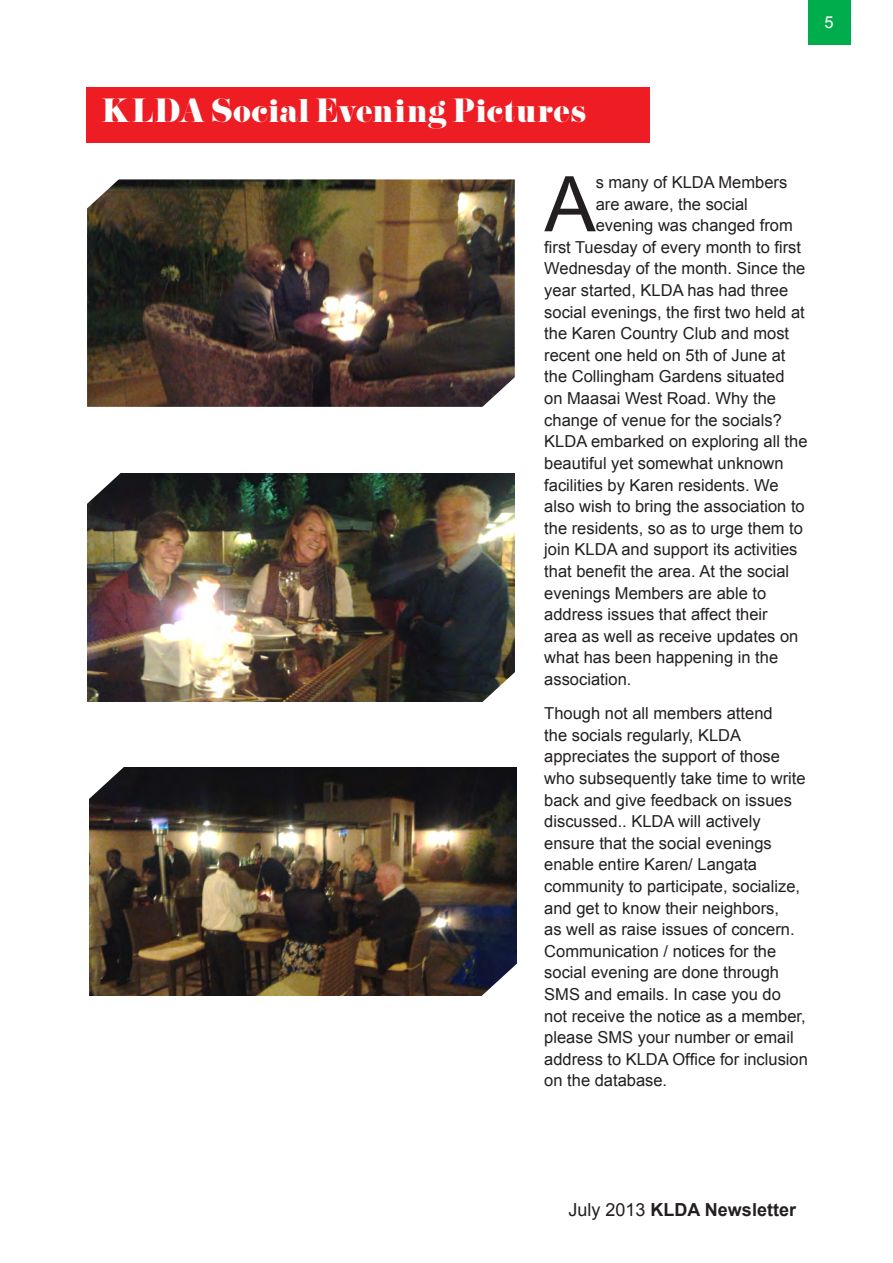
<style>
.page{position:relative;width:893px;height:1263px;background:#fff}
.page>*{position:absolute;margin:0;border:0;box-sizing:border-box;transform-origin:0 0}
.t1{font:76.8px "Arial";color:#231f20}
.Title___Circle_1{font:30px "Pistilli";color:#fff}
.t2{font:700 18px "Arial";color:#231f20}
.t3{font:16.5px/21.6px "Arial";color:#231f20}
.t4{font:16.5px "Arial";color:#fff}
.s1{font-weight:400}
</style>
<div class="page">
<div style="left:808px;top:0;width:42px;height:45px;background:#00ad4c"></div>
<div style="left:86px;top:87px;width:564px;height:55px;background:#ee1d23"></div>
<img style="left:87px;top:179px;width:428px;height:228px">
<svg style="left:87px;top:179px;width:35px;height:31px"></svg>
<svg style="left:479px;top:375px;width:36px;height:32px"></svg>
<img style="left:89px;top:768px;width:428px;height:227px">
<svg style="left:89px;top:767px;width:35px;height:34px"></svg>
<svg style="left:481px;top:962px;width:36px;height:34px"></svg>
<img style="left:87px;top:474px;width:428px;height:227px">
<svg style="left:87px;top:473px;width:35px;height:33px"></svg>
<svg style="left:479px;top:670px;width:36px;height:32px"></svg>
<p class="t4" style="left:825px;top:12px;width:11px">5</p>
<p class="Title___Circle_1" style="left:102px;top:92px;width:486px">KLDA Social Evening Pictures</p>
<p class="t1" style="left:544px;top:154px;width:53px">A</p>
<p class="t3" style="left:596px;top:172px;width:193px">s many of KLDA Members</p>
<p class="t3" style="left:596px;top:193px;width:154px">are aware, the social</p>
<p class="t3" style="left:596px;top:215px;width:199px">evening was changed from</p>
<p class="t3" style="left:544px;top:236px;width:258px">first Tuesday of every month to first</p>
<p class="t3" style="left:544px;top:258px;width:263px">Wednesday of the month. Since the</p>
<p class="t3" style="left:544px;top:280px;width:245px">year started, KLDA has had three</p>
<p class="t3" style="left:544px;top:301px;width:262px">social evenings, the first two held at</p>
<p class="t3" style="left:544px;top:323px;width:246px">the Karen Country Club and most</p>
<p class="t3" style="left:544px;top:344px;width:243px">recent one held on 5th of June at</p>
<p class="t3" style="left:544px;top:366px;width:242px">the Collingham Gardens situated</p>
<p class="t3" style="left:544px;top:388px;width:233px">on Maasai West Road. Why the</p>
<p class="t3" style="left:544px;top:409px;width:239px">change of venue for the socials?</p>
<p class="t3" style="left:544px;top:431px;width:265px">KLDA embarked on exploring all the</p>
<p class="t3" style="left:544px;top:452px;width:241px">beautiful yet somewhat unknown</p>
<p class="t3" style="left:544px;top:474px;width:236px">facilities by Karen residents. We</p>
<p class="t3" style="left:544px;top:496px;width:262px">also wish to bring the association to</p>
<p class="t3" style="left:544px;top:517px;width:260px">the residents, so as to urge them to</p>
<p class="t3" style="left:544px;top:539px;width:255px">join KLDA and support its activities</p>
<p class="t3" style="left:544px;top:560px;width:246px">that benefit the area. At the social</p>
<p class="t3" style="left:544px;top:582px;width:223px">evenings Members are able to</p>
<p class="t3" style="left:544px;top:604px;width:225px">address issues that affect their</p>
<p class="t3" style="left:544px;top:625px;width:256px">area as well as receive updates on</p>
<p class="t3" style="left:544px;top:647px;width:235px">what has been happening in the</p>
<p class="t3" style="left:544px;top:668px;width:89px">association.</p>
<p class="t3" style="left:544px;top:703px;width:265px">Though not all members attend<br>the socials regularly, KLDA appreciates the support of those who subsequently take time to write back and give feedback on issues discussed.. KLDA will actively ensure that the social evenings enable entire Karen/ Langata community to participate, socialize, and get to know their neighbors,<br>as well as raise issues of concern.<br>Communication / notices for the social evening are done through<br>SMS and emails. In case you do not receive the notice as a member, please SMS your number or email address to KLDA Office for inclusion on the database.</p>
<p class="t2" style="left:569px;top:1198px;width:229px"><span class="s1">July 2013</span> KLDA Newsletter</p>
</div>
